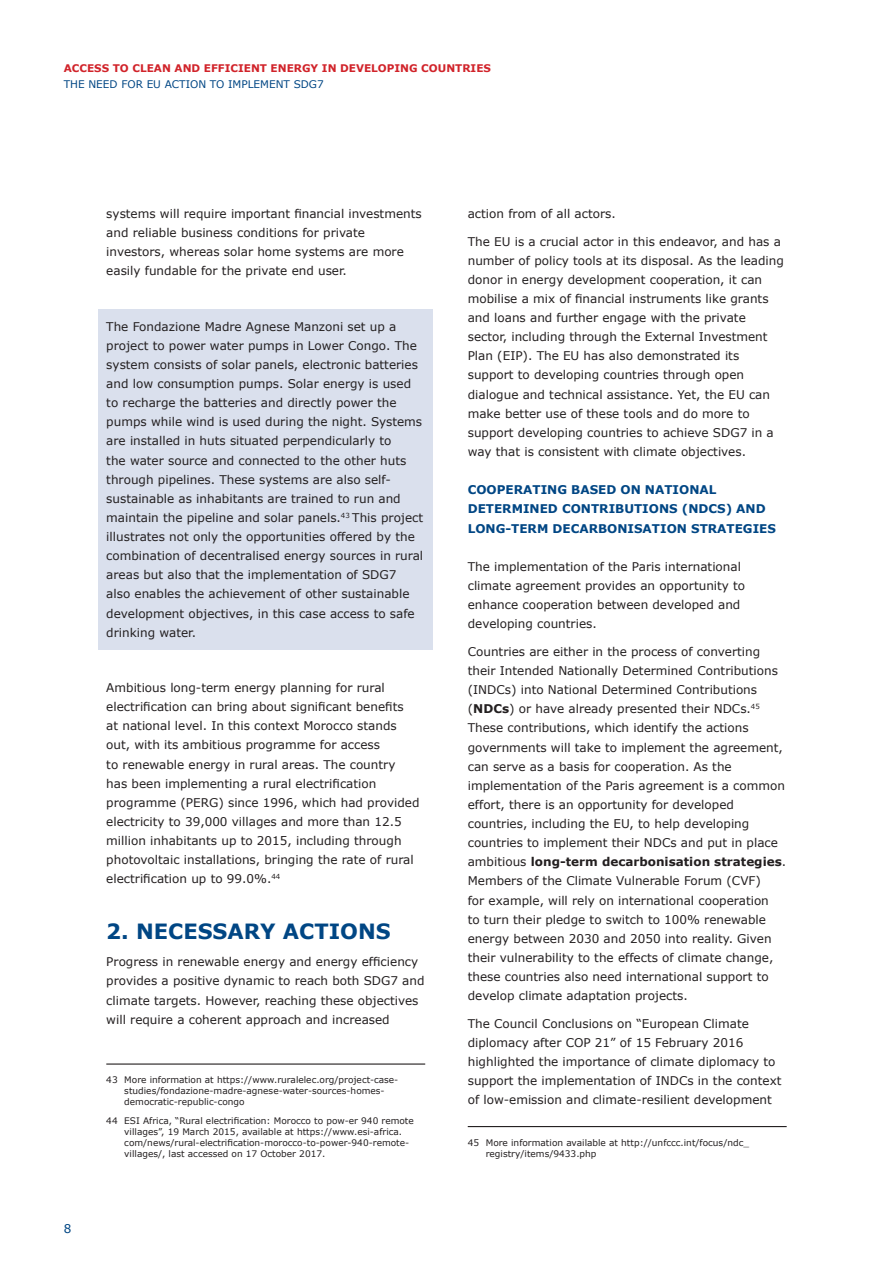
<style>
.page{position:relative;width:893px;height:1263px;background:#fff}
.page>*{position:absolute;margin:0;border:0;box-sizing:border-box;transform-origin:0 0}
.t1{font:700 21px "Verdana";color:#004684}
.t2{font:12px/19.2px "Verdana";color:#231f20}
.t3{font:700 12px/19.2px "Verdana";color:#004684}
.t4{font:12px "Verdana";color:#004684}
.t5{font:700 10.5px "Verdana";color:#d1232a}
.t6{font:10.5px "Verdana";color:#004684}
.t7{font:9px/10.8px "Verdana";color:#231f20}
.s1{font-weight:700}
</style>
<div class="page">
<div style="left:98px;top:309px;width:335px;height:340px;background:#dae0ed"></div>
<hr style="left:106px;top:1063px;width:319px;height:1px;background:#231f20">
<hr style="left:468px;top:1126px;width:319px;height:1px;background:#231f20">
<p class="t5" style="left:64px;top:61px;width:429px">ACCESS TO CLEAN AND EFFICIENT ENERGY IN DEVELOPING COUNTRIES</p>
<p class="t6" style="left:64px;top:77px;width:261px">THE NEED FOR EU ACTION TO IMPLEMENT SDG7</p>
<p class="t4" style="left:64px;top:1220px;width:9px">8</p>
<p class="t2" style="left:106px;top:204px;width:317px">systems will require important financial investments and reliable business conditions for private investors, whereas solar home systems are more easily fundable for the private end user.</p>
<p class="t2" style="left:106px;top:316px;width:318px">The Fondazione Madre Agnese Manzoni set up a project to power water pumps in Lower Congo. The system consists of solar panels, electronic batteries and low consumption pumps. Solar energy is used to recharge the batteries and directly power the pumps while wind is used during the night. Systems are installed in huts situated perpendicularly to<br>the water source and connected to the other huts through pipelines. These systems are also self&shy;sustainable as inhabitants are trained to run and maintain the pipeline and solar panels.<sup>43</sup> This project illustrates not only the opportunities offered by the combination of decentralised energy sources in rural areas but also that the implementation of SDG7 also enables the achievement of other sustainable development objectives, in this case access to safe drinking water.</p>
<p class="t2" style="left:106px;top:678px;width:315px">Ambitious long-term energy planning for rural electrification can bring about significant benefits<br>at national level. In this context Morocco stands out, with its ambitious programme for access<br>to renewable energy in rural areas. The country has been implementing a rural electrification programme (PERG) since 1996, which had provided electricity to 39,000 villages and more than 12.5 million inhabitants up to 2015, including through photovoltaic installations, bringing the rate of rural electrification up to 99.0%.<sup>44</sup></p>
<h1 class="t1" style="left:106px;top:916px;width:286px">2. NECESSARY ACTIONS</h1>
<p class="t2" style="left:106px;top:952px;width:320px">Progress in renewable energy and energy efficiency provides a positive dynamic to reach both SDG7 and climate targets. However, reaching these objectives will require a coherent approach and increased</p>
<p class="t7" style="left:124px;top:1074px;width:276px;text-indent:-18px">43 More information at https://www.ruralelec.org/project-case&shy;studies/fondazione-madre-agnese-water-sources-homes&shy;democratic-republic-congo</p>
<p class="t7" style="left:124px;top:1115px;width:291px;text-indent:-18px">44 ESI Africa, “Rural electrification: Morocco to pow-er 940 remote villages”, 19 March 2015, available at https://www.esi-africa. com/news/rural-electrification-morocco-to-power-940-remote&shy;villages/, last accessed on 17 October 2017.</p>
<p class="t2" style="left:468px;top:204px;width:150px">action from of all actors.</p>
<p class="t2" style="left:468px;top:231px;width:318px">The EU is a crucial actor in this endeavor, and has a number of policy tools at its disposal. As the leading donor in energy development cooperation, it can mobilise a mix of financial instruments like grants and loans and further engage with the private sector, including through the External Investment Plan (EIP). The EU has also demonstrated its support to developing countries through open dialogue and technical assistance. Yet, the EU can make better use of these tools and do more to support developing countries to achieve SDG7 in a way that is consistent with climate objectives.</p>
<p class="t3" style="left:468px;top:480px;width:310px">COOPERATING BASED ON NATIONAL<br>DETERMINED CONTRIBUTIONS (NDCS) AND<br>LONG-TERM DECARBONISATION STRATEGIES</p>
<p class="t2" style="left:468px;top:557px;width:279px">The implementation of the Paris international climate agreement provides an opportunity to enhance cooperation between developed and developing countries.</p>
<p class="t2" style="left:468px;top:642px;width:320px">Countries are either in the process of converting their Intended Nationally Determined Contributions (INDCs) into National Determined Contributions (<span class="s1">NDCs</span>) or have already presented their NDCs.<sup>45<br></sup>These contributions, which identify the actions governments will take to implement the agreement, can serve as a basis for cooperation. As the implementation of the Paris agreement is a common effort, there is an opportunity for developed countries, including the EU, to help developing countries to implement their NDCs and put in place ambitious <span class="s1">long-term decarbonisation strategies</span>.<br>Members of the Climate Vulnerable Forum (CVF)<br>for example, will rely on international cooperation<br>to turn their pledge to switch to 100% renewable energy between 2030 and 2050 into reality. Given their vulnerability to the effects of climate change, these countries also need international support to develop climate adaptation projects.</p>
<p class="t2" style="left:468px;top:1014px;width:315px">The Council Conclusions on “European Climate diplomacy after COP 21” of 15 February 2016 highlighted the importance of climate diplomacy to support the implementation of INDCs in the context of low-emission and climate-resilient development</p>
<p class="t7" style="left:486px;top:1137px;width:265px;text-indent:-18px">45 More information available at http://unfccc.int/focus/ndc_ registry/items/9433.php</p>
</div>
